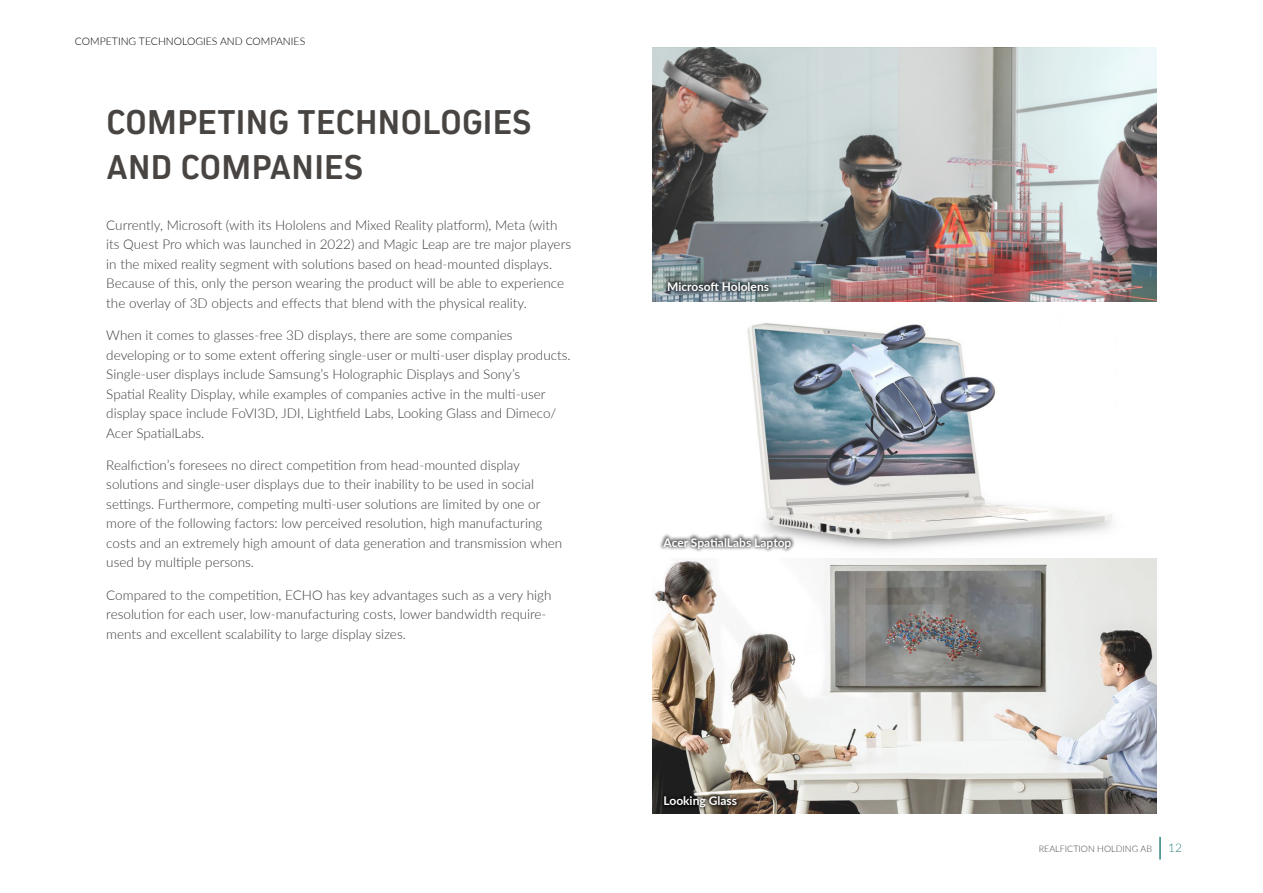
<style>
.page{position:relative;width:1263px;height:893px;background:#fff}
.page>*{position:absolute;margin:0;border:0;box-sizing:border-box;transform-origin:0 0}
.t1{font:700 36px/45px "Kiro";letter-spacing:.01em;color:#484442}
.t2{font:300 13.5px/19.5px "Lato";color:#3c3c3b}
.t3{font:700 12px "Lato";color:#fff}
.t4{font:300 12px "Lato";color:#2d8380}
.t5{font:300 10.5px "Lato";color:#000}
.t6{font:300 9px "Lato";color:#484442}
</style>
<div class="page">
<hr style="left:1159px;top:837px;width:2px;height:22px;background:#2d8380">
<img style="left:652px;top:48px;width:505px;height:765px">
<div style="left:663px;top:277px;width:110px;height:18px;background:#000;opacity:.63"></div>
<div style="left:659px;top:533px;width:136px;height:20px;background:#000;opacity:.63"></div>
<div style="left:660px;top:792px;width:81px;height:19px;background:#000;opacity:.63"></div>
<p class="t5" style="left:75px;top:34px;width:232px">COMPETING TECHNOLOGIES AND COMPANIES</p>
<h1 class="t1" style="left:106px;top:99px;width:426px">COMPETING TECHNOLOGIES<br>AND COMPANIES</h1>
<p class="t2" style="left:106px;top:215px;width:466px">Currently, Microsoft (with its Hololens and Mixed Reality platform), Meta (with its Quest Pro which was launched in 2022) and Magic Leap are tre major players in the mixed reality segment with solutions based on head-mounted displays.<br>Because of this, only the person wearing the product will be able to experience the overlay of 3D objects and effects that blend with the physical reality.</p>
<p class="t2" style="left:106px;top:325px;width:466px">When it comes to glasses-free 3D displays, there are some companies developing or to some extent offering single-user or multi-user display products.<br>Single-user displays include Samsung’s Holographic Displays and Sony’s<br>Spatial Reality Display, while examples of companies active in the multi-user display space include FoVI3D, JDI, Lightfield Labs, Looking Glass and Dimeco/ Acer SpatialLabs.</p>
<p class="t2" style="left:106px;top:455px;width:457px">Realfiction’s foresees no direct competition from head-mounted display solutions and single-user displays due to their inability to be used in social settings. Furthermore, competing multi-user solutions are limited by one or more of the following factors: low perceived resolution, high manufacturing costs and an extremely high amount of data generation and transmission when used by multiple persons.</p>
<p class="t2" style="left:106px;top:584px;width:447px">Compared to the competition, ECHO has key advantages such as a very high resolution for each user, low-manufacturing costs, lower bandwidth require&shy;ments and excellent scalability to large display sizes.</p>
<p class="t3" style="left:667px;top:277px;width:103px">Microsoft Hololens</p>
<p class="t3" style="left:663px;top:534px;width:129px">Acer SpatialLabs Laptop</p>
<p class="t3" style="left:663px;top:792px;width:75px">Looking Glass</p>
<p class="t6" style="left:1039px;top:842px;width:115px">REALFICTION HOLDING AB</p>
<p class="t4" style="left:1168px;top:839px;width:15px">12</p>
</div>
